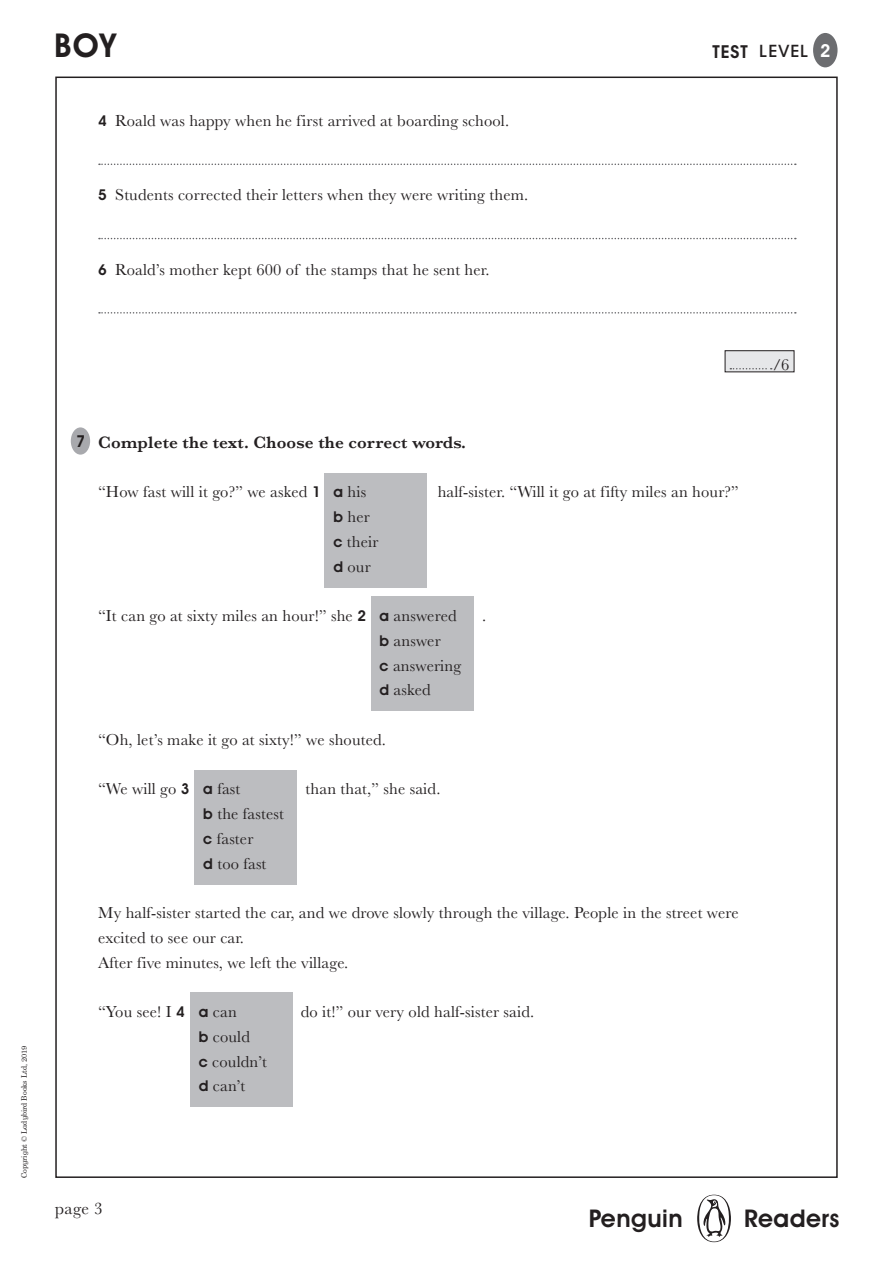
<style>
.page{position:relative;width:893px;height:1263px;background:#fff}
.page>*{position:absolute;margin:0;border:0;box-sizing:border-box;transform-origin:0 0}
.t1{font:600 33px "Avant Garde IT Cby BT";color:#231f20}
.t2{font:600 24.6px "Avant Garde IT Cby BT";letter-spacing:.02em;color:#231f20}
._05b_HEADING{font:600 17.25px "Baskerville";letter-spacing:.01em;color:#231f20}
.t3{font:17.25px "Baskerville";color:#231f20}
._05_BODY{font:16.5px "Baskerville";letter-spacing:.01em;color:#231f20}
.t4{font:500 16.5px "ITC Avant Garde Std";letter-spacing:.05em;color:#231f20}
.BODY_TEXT{font:16.5px "Baskerville";color:#231f20}
.BODY_TEXT-2{font:600 16.5px "Avant Garde IT Cby BT";color:#231f20}
.t5{font:7.5px "Century Schlbk Penguin Inf";color:#231f20}
.s1{font-weight:600;font-size:17.25px}
.s2{font-family:"Avant Garde IT Cby BT";font-weight:600;font-size:18px;color:#fff}
.s3{font-family:"Avant Garde IT Cby BT";font-weight:600;font-size:15px}
</style>
<div class="page">
<div style="left:697px;top:1195px;width:34px;height:47px;background:#231f20;border-radius:50%"></div>
<svg style="left:699px;top:1195px;width:30px;height:46px"></svg>
<div style="left:813px;top:33px;width:24px;height:34px;background:#6c6d70;border-radius:50%"></div>
<svg style="left:99px;top:164px;width:697px;height:1px"></svg>
<svg style="left:99px;top:238px;width:697px;height:1px"></svg>
<svg style="left:99px;top:312px;width:697px;height:2px"></svg>
<div style="left:725px;top:351px;width:69px;height:21px;background:#e6e7e9"></div>
<div style="left:725px;top:350px;width:69px;height:22px;border:1px solid #231f20"></div>
<svg style="left:730px;top:368px;width:42px;height:1px"></svg>
<div style="left:71px;top:427px;width:19px;height:28px;background:#a8a9ad;border-radius:50%"></div>
<div style="left:325px;top:473px;width:102px;height:114px;background:#bcbdc0"></div>
<div style="left:371px;top:596px;width:102px;height:115px;background:#bcbdc0"></div>
<div style="left:195px;top:770px;width:102px;height:114px;background:#bcbdc0"></div>
<div style="left:190px;top:992px;width:102px;height:115px;background:#bcbdc0"></div>
<h1 class="t1" style="left:54px;top:26px;width:63px">BOY</h1>
<p class="t4" style="left:712px;top:41px;width:119px"><span class="s1">TEST</span> LEVEL <span class="s2">2</span></p>
<p class="_05_BODY" style="left:98px;top:110px;width:412px"><span class="s3">4</span> Roald was happy when he first arrived at boarding school.</p>
<p class="_05_BODY" style="left:98px;top:184px;width:431px"><span class="s3">5</span> Students corrected their letters when they were writing them.</p>
<p class="_05_BODY" style="left:98px;top:259px;width:393px"><span class="s3">6</span> Roald’s mother kept 600 of the stamps that he sent her.</p>
<p class="t5" style="left:19px;top:1178px;width:134px;rotate:-90deg">Copyright © Ladybird Books Ltd, 2019</p>
<p class="BODY_TEXT-2" style="left:76px;top:431px;width:11px">7</p>
<p class="_05b_HEADING" style="left:98px;top:430px;width:369px">Complete the text. Choose the correct words.</p>
<p class="_05_BODY" style="left:98px;top:481px;width:224px">“How fast will it go?” we asked <span class="s3">1</span></p>
<p class="_05_BODY" style="left:438px;top:481px;width:303px">half-sister. “Will it go at fifty miles an hour?”</p>
<p class="_05_BODY" style="left:333px;top:481px;width:34px"><span class="s3">a</span> his</p>
<p class="_05_BODY" style="left:333px;top:506px;width:38px"><span class="s3">b</span> her</p>
<p class="_05_BODY" style="left:333px;top:531px;width:47px"><span class="s3">c</span> their</p>
<p class="_05_BODY" style="left:333px;top:556px;width:39px"><span class="s3">d</span> our</p>
<p class="_05_BODY" style="left:98px;top:605px;width:269px">“It can go at sixty miles an hour!” she <span class="s3">2</span></p>
<p class="_05_BODY" style="left:482px;top:605px;width:6px">.</p>
<p class="_05_BODY" style="left:379px;top:605px;width:79px"><span class="s3">a</span> answered</p>
<p class="_05_BODY" style="left:379px;top:630px;width:63px"><span class="s3">b</span> answer</p>
<p class="_05_BODY" style="left:379px;top:655px;width:83px"><span class="s3">c</span> answering</p>
<p class="_05_BODY" style="left:379px;top:679px;width:53px"><span class="s3">d</span> asked</p>
<p class="_05_BODY" style="left:98px;top:729px;width:289px">“Oh, let’s make it go at sixty!” we shouted.</p>
<p class="_05_BODY" style="left:98px;top:778px;width:93px">“We will go <span class="s3">3</span></p>
<p class="_05_BODY" style="left:306px;top:778px;width:136px">than that,” she said.</p>
<p class="_05_BODY" style="left:203px;top:778px;width:39px"><span class="s3">a</span> fast</p>
<p class="_05_BODY" style="left:203px;top:803px;width:82px"><span class="s3">b</span> the fastest</p>
<p class="_05_BODY" style="left:203px;top:828px;width:52px"><span class="s3">c</span> faster</p>
<p class="_05_BODY" style="left:203px;top:853px;width:65px"><span class="s3">d</span> too fast</p>
<p class="_05_BODY" style="left:98px;top:902px;width:642px">My half-sister started the car, and we drove slowly through the village. People in the street were</p>
<p class="_05_BODY" style="left:98px;top:927px;width:147px">excited to see our car.</p>
<p class="_05_BODY" style="left:98px;top:952px;width:252px">After five minutes, we left the village.</p>
<p class="_05_BODY" style="left:98px;top:1001px;width:88px">“You see! I <span class="s3">4</span></p>
<p class="_05_BODY" style="left:301px;top:1001px;width:235px">do it!” our very old half-sister said.</p>
<p class="_05_BODY" style="left:199px;top:1001px;width:39px"><span class="s3">a</span> can</p>
<p class="_05_BODY" style="left:199px;top:1026px;width:53px"><span class="s3">b</span> could</p>
<p class="_05_BODY" style="left:199px;top:1051px;width:70px"><span class="s3">c</span> couldn’t</p>
<p class="_05_BODY" style="left:199px;top:1075px;width:48px"><span class="s3">d</span> can’t</p>
<p class="BODY_TEXT" style="left:773px;top:354px;width:18px">/6</p>
<p class="t3" style="left:55px;top:1197px;width:49px">page 3</p>
<h2 class="t2" style="left:589px;top:1203px;width:96px">Penguin</h2>
<h2 class="t2" style="left:744px;top:1203px;width:97px">Readers</h2>
</div>
